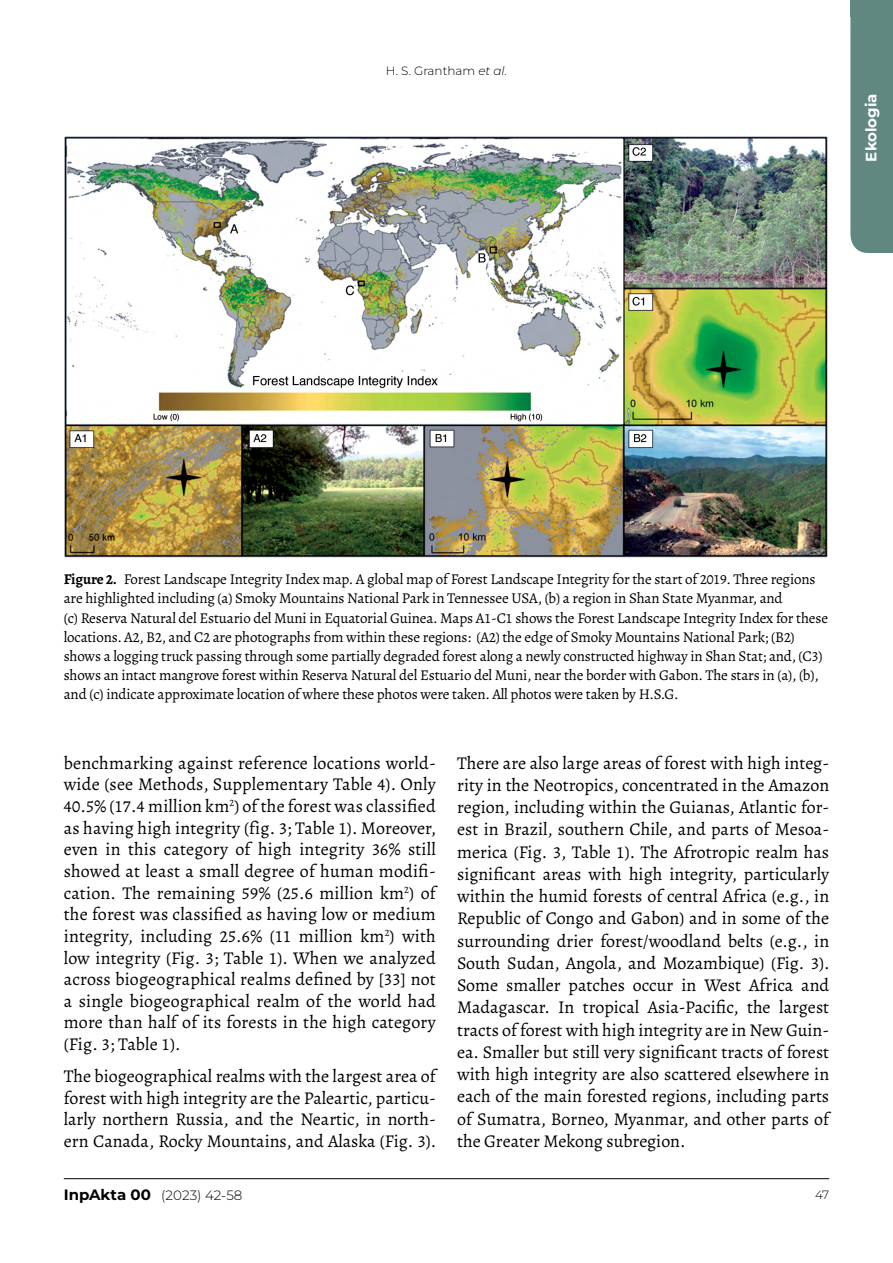
<style>
.page{position:relative;width:893px;height:1263px;background:#fff}
.page>*{position:absolute;margin:0;border:0;box-sizing:border-box;transform-origin:0 0}
.t1{font:18px/22.2px "Alegreya";color:#000;text-align:justify}
.t2{font:15px/19.2px "Alegreya";letter-spacing:-.01em;color:#000}
.t3{font:700 15px "Montserrat";color:#fff}
.t4{font:300 13.5px "Montserrat";color:#000}
.t5{font:300 12px "Montserrat";color:#000}
.s1{font-style:italic}
.s2{font-weight:700}
.s3{font-weight:700;font-size:15px}
</style>
<div class="page">
<hr style="left:64px;top:1178px;width:765px;height:1px;background:#000">
<img style="left:65px;top:136px;width:763px;height:422px">
<div style="left:850px;top:17px;width:43px;height:236px;background:#618781"></div>
<div style="left:850px;top:0;width:43px;height:17px;background:#618781"></div>
<p class="t5" style="left:386px;top:64px;width:123px">H. S. Grantham <span class="s1">et al.</span></p>
<p class="t3" style="left:862px;top:162px;width:70px;rotate:-90deg">Ekologia</p>
<p class="t2" style="left:64px;top:569px;width:766px"><span class="s2">Figure 2.</span> Forest Landscape Integrity Index map. A global map of Forest Landscape Integrity for the start of 2019. Three regions are highlighted including (a) Smoky Mountains National Park in Tennessee USA, (b) a region in Shan State Myanmar, and<br>(c) Reserva Natural del Estuario del Muni in Equatorial Guinea. Maps A1-C1 shows the Forest Landscape Integrity Index for these locations. A2, B2, and C2 are photographs from within these regions: (A2) the edge of Smoky Mountains National Park; (B2) shows a logging truck passing through some partially degraded forest along a newly constructed highway in Shan Stat; and, (C3) shows an intact mangrove forest within Reserva Natural del Estuario del Muni, near the border with Gabon. The stars in (a), (b), and (c) indicate approximate location of where these photos were taken. All photos were taken by H.S.G.</p>
<p class="t1" style="left:64px;top:752px;width:374px;line-height:21.6px">benchmarking against reference locations world&shy;wide (see Methods, Supplementary Table 4). Only 40.5% (17.4 million km<sup>2</sup>) of the forest was classified as having high integrity (fig. 3; Table 1). Moreover, even in this category of high integrity 36% still showed at least a small degree of human modifi&shy;cation. The remaining 59% (25.6 million km<sup>2</sup>) of the forest was classified as having low or medium integrity, including 25.6% (11 million km<sup>2</sup>) with low integrity (Fig. 3; Table 1). When we analyzed across biogeographical realms defined by [33] not a single biogeographical realm of the world had more than half of its forests in the high category (Fig. 3; Table 1).</p>
<p class="t1" style="left:64px;top:1065px;width:374px;line-height:21.6px">The biogeographical realms with the largest area of forest with high integrity are the Paleartic, particu&shy;larly northern Russia, and the Neartic, in north&shy;ern Canada, Rocky Mountains, and Alaska (Fig. 3).</p>
<p class="t1" style="left:457px;top:751px;width:374px">There are also large areas of forest with high integ&shy;rity in the Neotropics, concentrated in the Amazon region, including within the Guianas, Atlantic for&shy;est in Brazil, southern Chile, and parts of Mesoa&shy;merica (Fig. 3, Table 1). The Afrotropic realm has significant areas with high integrity, particularly within the humid forests of central Africa (e.g., in Republic of Congo and Gabon) and in some of the surrounding drier forest/woodland belts (e.g., in South Sudan, Angola, and Mozambique) (Fig. 3).<br>Some smaller patches occur in West Africa and Madagascar. In tropical Asia-Pacific, the largest tracts of forest with high integrity are in New Guin&shy;ea. Smaller but still very significant tracts of forest with high integrity are also scattered elsewhere in each of the main forested regions, including parts of Sumatra, Borneo, Myanmar, and other parts of the Greater Mekong subregion.</p>
<p class="t4" style="left:64px;top:1186px;width:180px"><span class="s3">InpAkta 00</span> (2023) 42-58</p>
<p class="t5" style="left:815px;top:1187px;width:16px">47</p>
</div>
